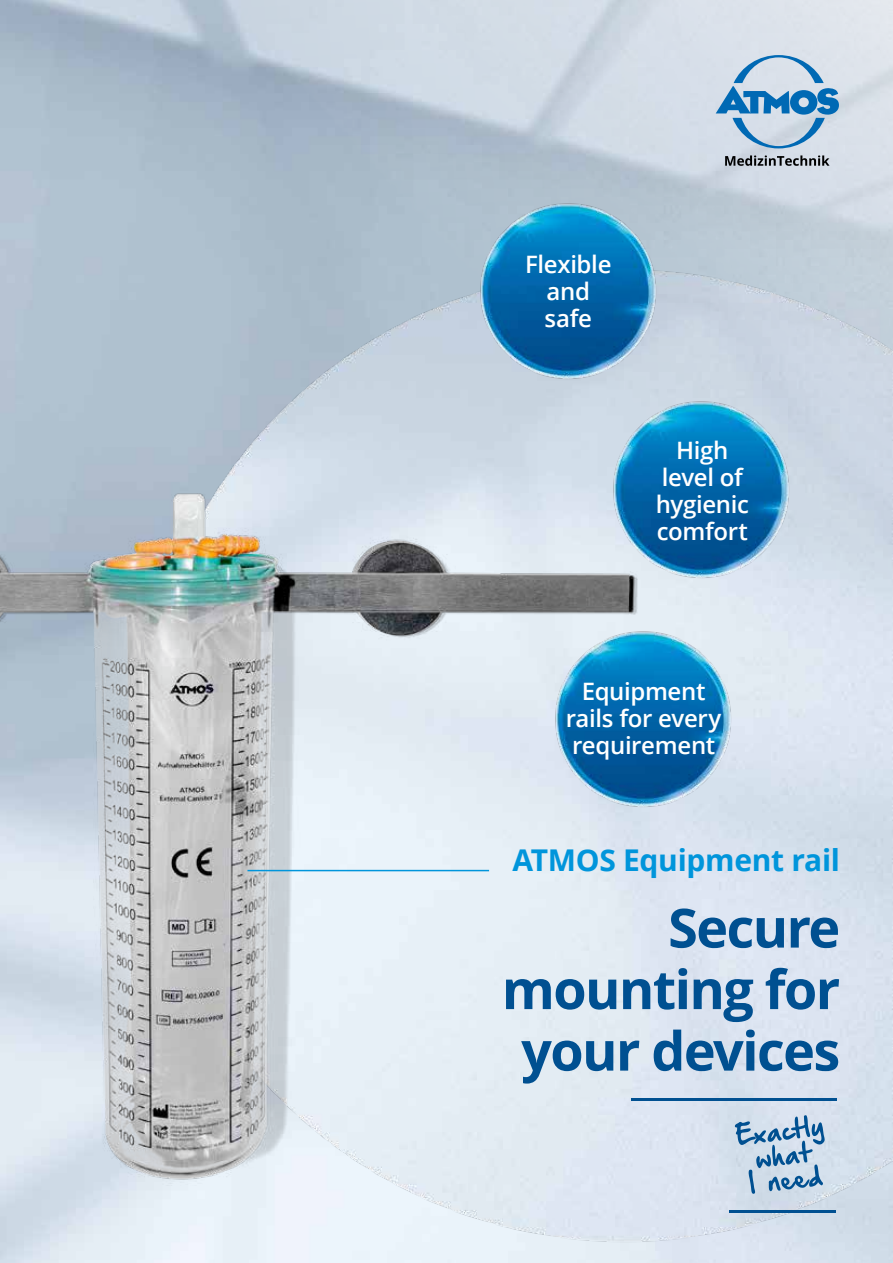
<style>
.page{position:relative;width:893px;height:1263px;background:#fff}
.page>*{position:absolute;margin:0;border:0;box-sizing:border-box;transform-origin:0 0}
.t1{font:700 54px/61.5px "Open Sans";letter-spacing:-.03em;color:#005091;text-align:right}
.t2{font:700 30px "Open Sans";letter-spacing:-.01em;color:#0095db}
.t3{font:600 24px/27px "Open Sans";letter-spacing:-.015em;color:#fff;text-align:center}
</style>
<div class="page">
<img style="left:116px;top:9px;width:777px;height:1254px">
<img style="left:199px;top:0;width:694px;height:794px">
<img style="left:0;top:451px;width:655px;height:774px">
<img style="left:476px;top:199px;width:185px;height:185px">
<img style="left:608px;top:398px;width:185px;height:185px">
<img style="left:551px;top:627px;width:185px;height:186px">
<hr style="left:247px;top:870px;width:242px;height:1px;background:#0095db">
<svg style="left:716px;top:55px;width:123px;height:93px;background:#9fc0da"></svg>
<svg style="left:725px;top:155px;width:104px;height:11px"></svg>
<svg style="left:735px;top:1115px;width:90px;height:79px;background:#a2bdd5"></svg>
<hr style="left:631px;top:1099px;width:205px;height:2px;background:#005091">
<hr style="left:730px;top:1211px;width:106px;height:2px;background:#005091">
<p class="t3" style="left:525px;top:250px;width:88px">Flexible and safe</p>
<p class="t3" style="left:656px;top:436px;width:95px">High level of hygienic comfort</p>
<p class="t3" style="left:566px;top:677px;width:157px">Equipment rails for every requirement</p>
<p class="t2" style="left:512px;top:839px;width:329px">ATMOS Equipment rail</p>
<h1 class="t1" style="left:502px;top:896px;width:340px">Secure mounting for your devices</h1>
</div>
